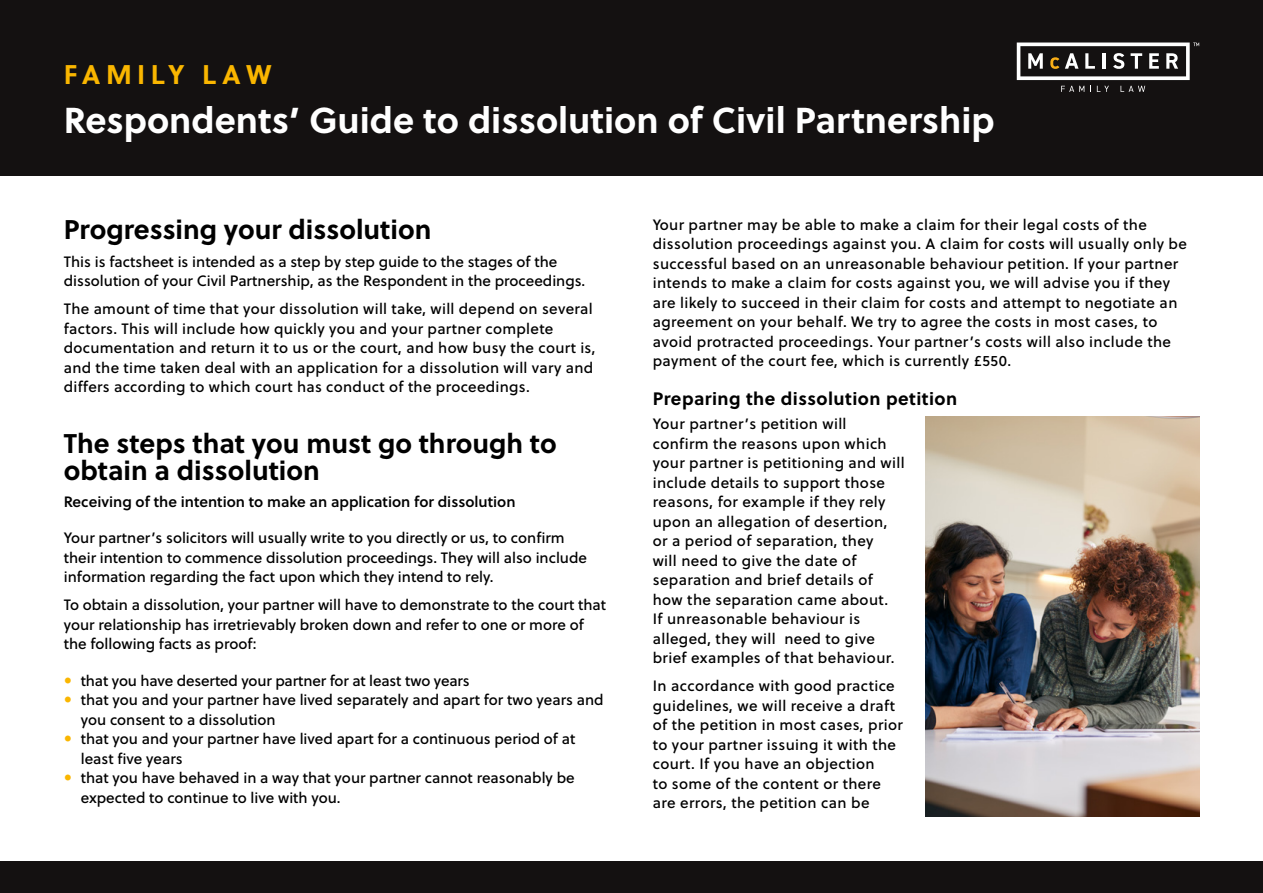
<style>
.page{position:relative;width:1263px;height:893px;background:#fff}
.page>*{position:absolute;margin:0;border:0;box-sizing:border-box;transform-origin:0 0}
.t1{font:700 36px "Soleil";color:#fff}
.t2{font:700 27px/27px "Soleil";color:#000}
.t3{font:700 27px "Soleil";letter-spacing:.2em;color:#fab600}
.t4{font:700 18px "Soleil";letter-spacing:.025em;color:#000}
.t5{font:15px/19.5px "Soleil Bk";letter-spacing:.02em;color:#000}
.t6{font:15px/19.5px "Soleil Bk";color:#000}
.t7{font:15px "Soleil Sb";color:#000}
</style>
<div class="page">
<div style="left:0;top:0;width:1263px;height:176px;background:#141111"></div>
<div style="left:0;top:861px;width:1263px;height:32px;background:#141111"></div>
<img style="left:926px;top:417px;width:273px;height:400px">
<svg style="left:1061px;top:86px;width:23px;height:6px"></svg>
<svg style="left:1097px;top:86px;width:12px;height:6px"></svg>
<svg style="left:1120px;top:86px;width:25px;height:6px"></svg>
<svg style="left:1017px;top:43px;width:182px;height:37px"></svg>
<h2 class="t3" style="left:64px;top:54px;width:209px">FAMILY LAW</h2>
<h1 class="t1" style="left:64px;top:93px;width:932px">Respondents’ Guide to dissolution of Civil Partnership</h1>
<h2 class="t2" style="left:64px;top:214px;width:369px">Progressing your dissolution</h2>
<p class="t6" style="left:64px;top:251px;width:523px">This is factsheet is intended as a step by step guide to the stages of the dissolution of your Civil Partnership, as the Respondent in the proceedings.</p>
<p class="t5" style="left:64px;top:298px;width:533px">The amount of time that your dissolution will take, will depend on several factors. This will include how quickly you and your partner complete documentation and return it to us or the court, and how busy the court is, and the time taken deal with an application for a dissolution will vary and differs according to which court has conduct of the proceedings.</p>
<h2 class="t2" style="left:64px;top:429px;width:494px">The steps that you must go through to obtain a dissolution</h2>
<p class="t7" style="left:64px;top:490px;width:453px">Receiving of the intention to make an application for dissolution</p>
<p class="t6" style="left:64px;top:527px;width:525px">Your partner’s solicitors will usually write to you directly or us, to confirm their intention to commence dissolution proceedings. They will also include information regarding the fact upon which they intend to rely.</p>
<p class="t6" style="left:64px;top:594px;width:544px">To obtain a dissolution, your partner will have to demonstrate to the court that your relationship has irretrievably broken down and refer to one or more of the following facts as proof:</p>
<p class="t6" style="left:81px;top:670px;width:524px">that you have deserted your partner for at least two years<br>that you and your partner have lived separately and apart for two years and you consent to a dissolution<br>that you and your partner have lived apart for a continuous period of at least five years<br>that you have behaved in a way that your partner cannot reasonably be expected to continue to live with you.</p>
<p class="t5" style="left:653px;top:214px;width:536px">Your partner may be able to make a claim for their legal costs of the dissolution proceedings against you. A claim for costs will usually only be successful based on an unreasonable behaviour petition. If your partner intends to make a claim for costs against you, we will advise you if they are likely to succeed in their claim for costs and attempt to negotiate an agreement on your behalf. We try to agree the costs in most cases, to avoid protracted proceedings. Your partner’s costs will also include the payment of the court fee, which is currently £550.</p>
<p class="t4" style="left:653px;top:385px;width:306px">Preparing the dissolution petition</p>
<p class="t5" style="left:653px;top:413px;width:253px">Your partner’s petition will confirm the reasons upon which your partner is petitioning and will include details to support those reasons, for example if they rely upon an allegation of desertion, or a period of separation, they<br>will need to give the date of separation and brief details of how the separation came about.<br>If unreasonable behaviour is alleged, they will need to give brief examples of that behaviour.</p>
<p class="t5" style="left:653px;top:675px;width:252px">In accordance with good practice guidelines, we will receive a draft of the petition in most cases, prior to your partner issuing it with the court. If you have an objection<br>to some of the content or there are errors, the petition can be</p>
</div>
